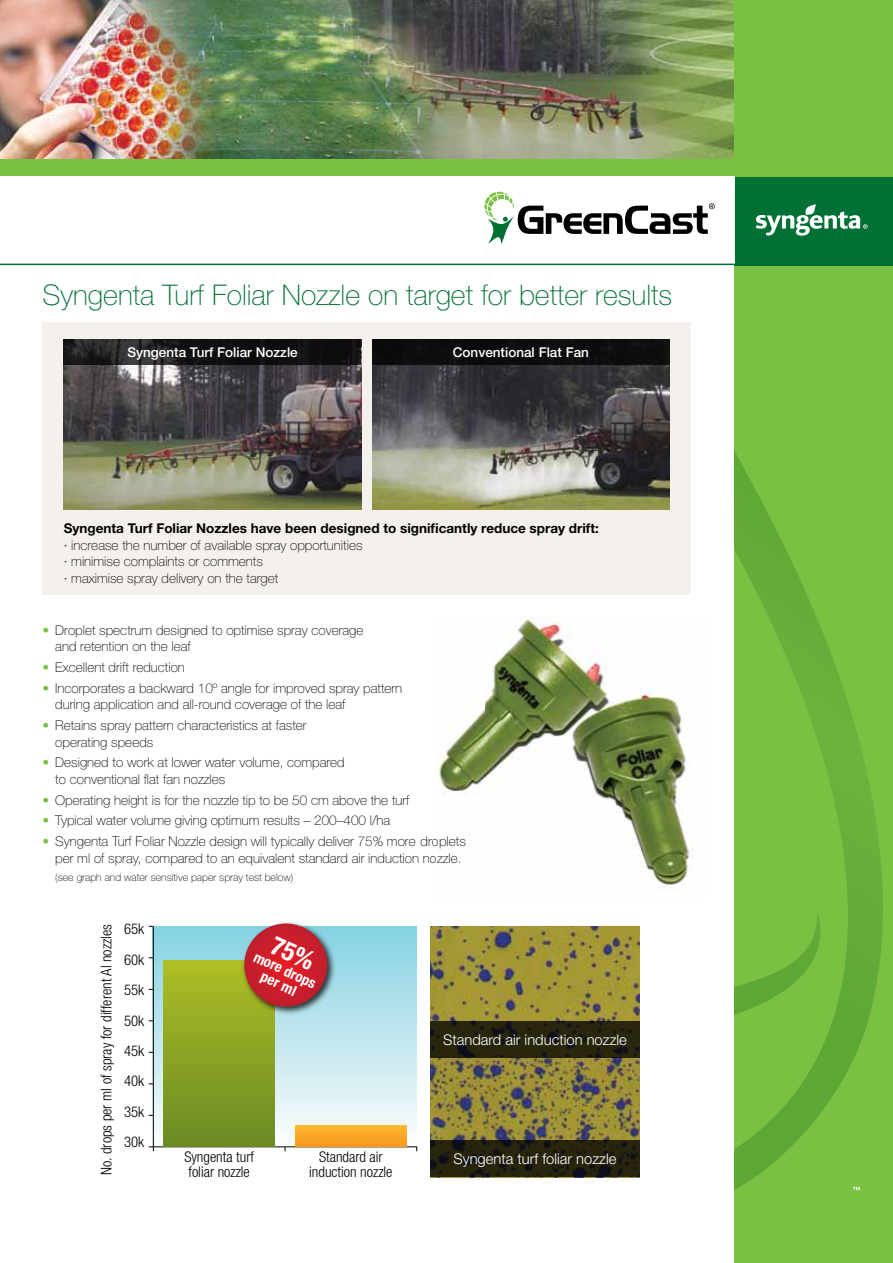
<style>
.page{position:relative;width:893px;height:1263px;background:#fff}
.page>*{position:absolute;margin:0;border:0;box-sizing:border-box;transform-origin:0 0}
.t1{font:100 28.5px "Helvetica Neue LT Std";color:#007035}
.t2{font:300 condensed 14.7px/30.5px "Helvetica Neue LT Std";color:#000;text-align:justify}
.t3{font:300 14.7px "Helvetica Neue LT Std";color:#fff}
.t4{font:700 condensed 14.7px "Helvetica Neue LT Std";color:#fff}
.t5{font:100 13.5px/16.5px "Helvetica Neue LT Std";color:#000}
.t6{font:700 13.5px "Helvetica Neue LT Std";color:#000}
.t7{font:500 13.5px "Helvetica Neue LT Std";color:#fff}
.t8{font:100 10.5px "Helvetica Neue LT Std";color:#000}
.s1{color:#7ac143}
</style>
<div class="page">
<img style="left:0;top:0;width:734px;height:160px">
<div style="left:734px;top:0;width:159px;height:1263px;background:#7ac143"></div>
<svg style="left:734px;top:451px;width:149px;height:739px"></svg>
<div style="left:734px;top:175px;width:159px;height:90px;background:#007035"></div>
<div style="left:0;top:160px;width:893px;height:17px;background:#7ac143"></div>
<svg style="left:756px;top:204px;width:112px;height:32px"></svg>
<svg style="left:853px;top:1187px;width:7px;height:3px"></svg>
<svg style="left:484px;top:192px;width:231px;height:53px"></svg>
<hr style="left:0;top:264px;width:893px;height:1px;background:#007035">
<div style="left:43px;top:322px;width:648px;height:273px;background:#f4f1ed"></div>
<img style="left:64px;top:365px;width:297px;height:144px">
<svg style="left:64px;top:339px;width:297px;height:26px;background:#191819"></svg>
<img style="left:437px;top:616px;width:256px;height:272px">
<img style="left:430px;top:927px;width:210px;height:213px">
<svg style="left:430px;top:1021px;width:210px;height:36px;background:#25220e"></svg>
<svg style="left:430px;top:1140px;width:210px;height:37px;background:#22200f"></svg>
<div style="left:153px;top:927px;width:264px;height:219px;background:linear-gradient(to bottom,#87d3e3,#f9f9f3)"></div>
<hr style="left:153px;top:926px;width:1px;height:225px;background:#000">
<hr style="left:149px;top:1146px;width:268px;height:1px;background:#000">
<div style="left:164px;top:960px;width:111px;height:186px;background:linear-gradient(to bottom,#aebe26,#6a8a23)"></div>
<div style="left:296px;top:1125px;width:110px;height:21px;background:linear-gradient(to right,#fba928,#fba928)"></div>
<img style="left:239px;top:922px;width:99px;height:95px">
<img style="left:372px;top:365px;width:298px;height:145px">
<div style="left:372px;top:339px;width:298px;height:26px;background:#0d0c0e"></div>
<svg style="left:238px;top:923px;width:95px;height:89px;background:#b65552"></svg>
<h1 class="t1" style="left:43px;top:279px;width:631px">Syngenta Turf Foliar Nozzle on target for better results</h1>
<p class="t7" style="left:127px;top:344px;width:172px">Syngenta Turf Foliar Nozzle</p>
<p class="t7" style="left:453px;top:344px;width:138px">Conventional Flat Fan</p>
<p class="t6" style="left:64px;top:520px;width:537px">Syngenta Turf Foliar Nozzles have been designed to significantly reduce spray drift:</p>
<p class="t5" style="left:64px;top:537px;width:300px">· increase the number of available spray opportunities · minimise complaints or comments<br>· maximise spray delivery on the target</p>
<p class="t5" style="left:55px;top:622px;width:310px;text-indent:-13px"><span class="s1">•</span> Droplet spectrum designed to optimise spray coverage and retention on the leaf</p>
<p class="t5" style="left:43px;top:659px;width:144px"><span class="s1">•</span> Excellent drift reduction</p>
<p class="t5" style="left:55px;top:680px;width:348px;text-indent:-13px"><span class="s1">•</span> Incorporates a backward 10º angle for improved spray pattern during application and all-round coverage of the leaf</p>
<p class="t5" style="left:55px;top:717px;width:253px;text-indent:-13px"><span class="s1">•</span> Retains spray pattern characteristics at faster operating speeds</p>
<p class="t5" style="left:55px;top:754px;width:291px;text-indent:-13px"><span class="s1">•</span> Designed to work at lower water volume, compared to conventional flat fan nozzles</p>
<p class="t5" style="left:43px;top:791px;width:368px"><span class="s1">•</span> Operating height is for the nozzle tip to be 50 cm above the turf</p>
<p class="t5" style="left:43px;top:812px;width:349px"><span class="s1">•</span> Typical water volume giving optimum results – 200–400 l/ha</p>
<p class="t5" style="left:55px;top:833px;width:412px;text-indent:-13px"><span class="s1">•</span> Syngenta Turf Foliar Nozzle design will typically deliver 75% more droplets per ml of spray, compared to an equivalent standard air induction nozzle.</p>
<p class="t8" style="left:55px;top:871px;width:240px">(see graph and water sensitive paper spray test below)</p>
<p class="t2" style="left:91px;top:1175px;width:252px;rotate:-90deg">No. drops per ml of spray for different Al nozzles</p>
<p class="t2" style="left:124px;top:914px;width:22px">65k 60k 55k 50k 45k 40k 35k 30k</p>
<p class="t4" style="left:258px;top:948px;width:68px;rotate:25deg">more drops</p>
<p class="t4" style="left:266px;top:967px;width:39px;rotate:25deg">per ml</p>
<p class="t2" style="left:184px;top:1149px;width:71px;line-height:14.7px">Syngenta turf foliar nozzle</p>
<p class="t2" style="left:309px;top:1149px;width:85px;line-height:14.7px;text-align:center">Standard air induction nozzle</p>
<p class="t3" style="left:443px;top:1030px;width:185px">Standard air induction nozzle</p>
<p class="t3" style="left:454px;top:1150px;width:164px">Syngenta turf foliar nozzle</p>
</div>
